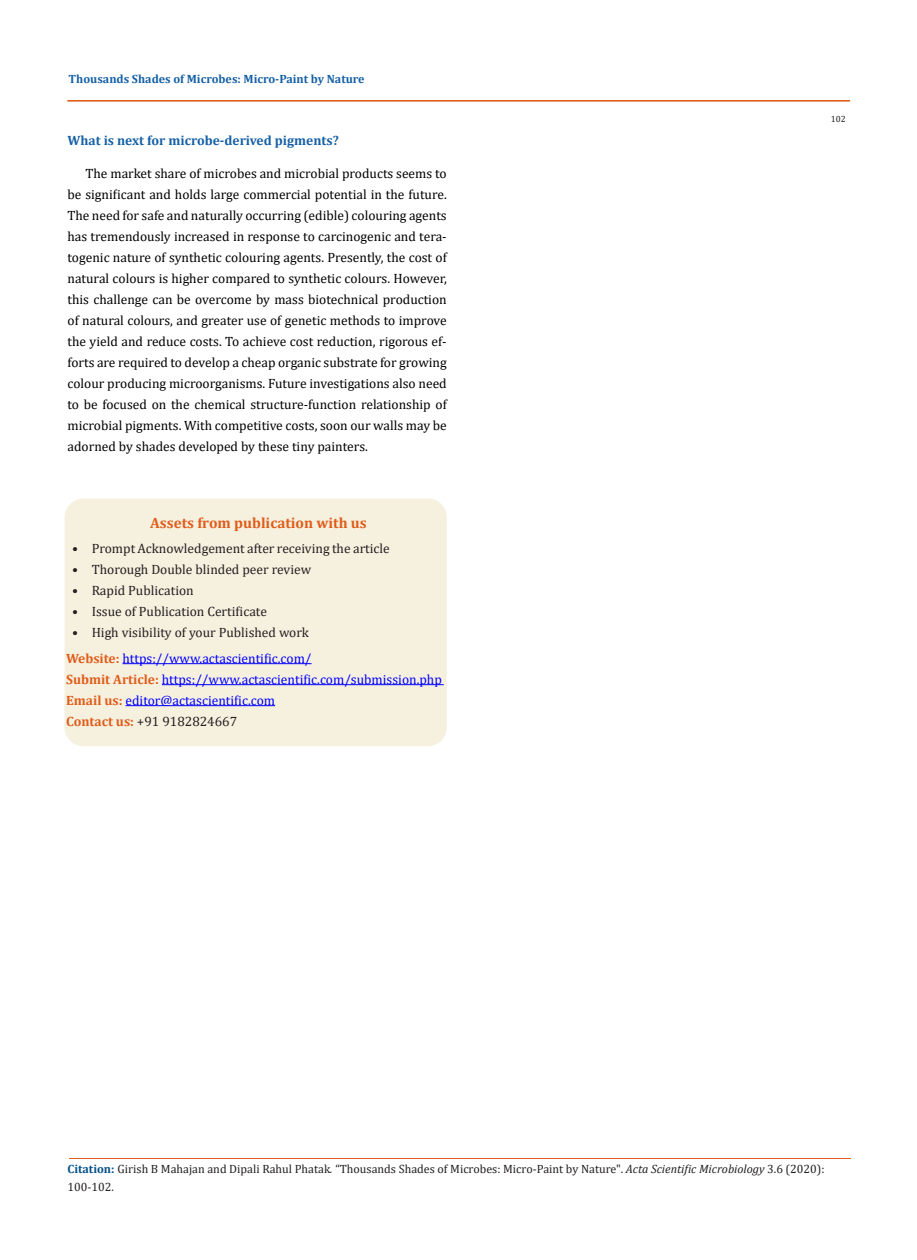
<style>
.page{position:relative;width:917px;height:1260px;background:#fff}
.page>*{position:absolute;margin:0;border:0;box-sizing:border-box;transform-origin:0 0}
.t1{font:700 15px "Cambria";color:#e05d1a}
.t2{font:13.5px/21px "Cambria";color:#000;text-align:justify}
.t3{font:13.5px "Cambria";color:#231f20}
.t4{font:13.5px "Cambria";color:#00f}
.t5{font:700 13.5px "Cambria";color:#1560a6}
.t6{font:12px/18px "Cambria";color:#231f20}
.t7{font:700 12px "Cambria";color:#1560a6}
.t8{font:9px "Cambria";color:#231f20}
.s1{font-weight:700;color:#e05d1a}
.s2{font-weight:700;color:#035089}
.s3{font-style:italic}
</style>
<div class="page">
<div style="left:65px;top:499px;width:381px;height:246px;background:#f6f0df;border-radius:18px"></div>
<div style="left:65px;top:499px;width:382px;height:247px;border:2px solid #f6f0df;border-radius:18px"></div>
<hr style="left:122px;top:663px;width:189px;height:1px;background:#00f">
<hr style="left:162px;top:684px;width:281px;height:1px;background:#00f">
<hr style="left:125px;top:705px;width:150px;height:1px;background:#00f">
<hr style="left:69px;top:1158px;width:781px;height:1px;background:#e05d1a">
<p class="t7" style="left:69px;top:70px;width:297px">Thousands Shades of Microbes: Micro-Paint by Nature</p>
<p class="t5" style="left:67px;top:130px;width:273px">What is next for microbe-derived pigments?</p>
<p class="t2" style="left:67px;top:162px;width:381px;text-indent:18px">The market share of microbes and microbial products seems to be significant and holds large commercial potential in the future.<br>The need for safe and naturally occurring (edible) colouring agents has tremendously increased in response to carcinogenic and tera&shy;togenic nature of synthetic colouring agents. Presently, the cost of natural colours is higher compared to synthetic colours. However, this challenge can be overcome by mass biotechnical production of natural colours, and greater use of genetic methods to improve the yield and reduce costs. To achieve cost reduction, rigorous ef&shy;forts are required to develop a cheap organic substrate for growing colour producing microorganisms. Future investigations also need to be focused on the chemical structure-function relationship of microbial pigments. With competitive costs, soon our walls may be adorned by shades developed by these tiny painters.</p>
<p class="t1" style="left:150px;top:512px;width:218px">Assets from publication with us</p>
<p class="t3" style="left:72px;top:541px;width:319px">• Prompt Acknowledgement after receiving the article</p>
<p class="t3" style="left:72px;top:562px;width:240px">• Thorough Double blinded peer review</p>
<p class="t3" style="left:72px;top:583px;width:123px">• Rapid Publication</p>
<p class="t3" style="left:72px;top:604px;width:196px">• Issue of Publication Certificate</p>
<p class="t3" style="left:72px;top:625px;width:238px">• High visibility of your Published work</p>
<p class="t4" style="left:66px;top:650px;width:247px"><span class="s1">Website:</span> https://www.actascientific.com/</p>
<p class="t4" style="left:66px;top:671px;width:377px"><span class="s1">Submit Article:</span> https://www.actascientific.com/submission.php</p>
<p class="t4" style="left:66px;top:692px;width:210px"><span class="s1">Email us:</span> editor@actascientific.com</p>
<p class="t3" style="left:66px;top:713px;width:173px"><span class="s1">Contact us:</span> +91 9182824667</p>
<p class="t8" style="left:830px;top:114px;width:16px">102</p>
<p class="t6" style="left:67px;top:1160px;width:758px"><span class="s2">Citation:</span> Girish B Mahajan and Dipali Rahul Phatak<span class="s3">.</span> “Thousands Shades of Microbes: Micro-Paint by Nature". <span class="s3">Acta Scientific Microbiology</span> 3.6 (2020):<br>100-102.</p>
</div>
